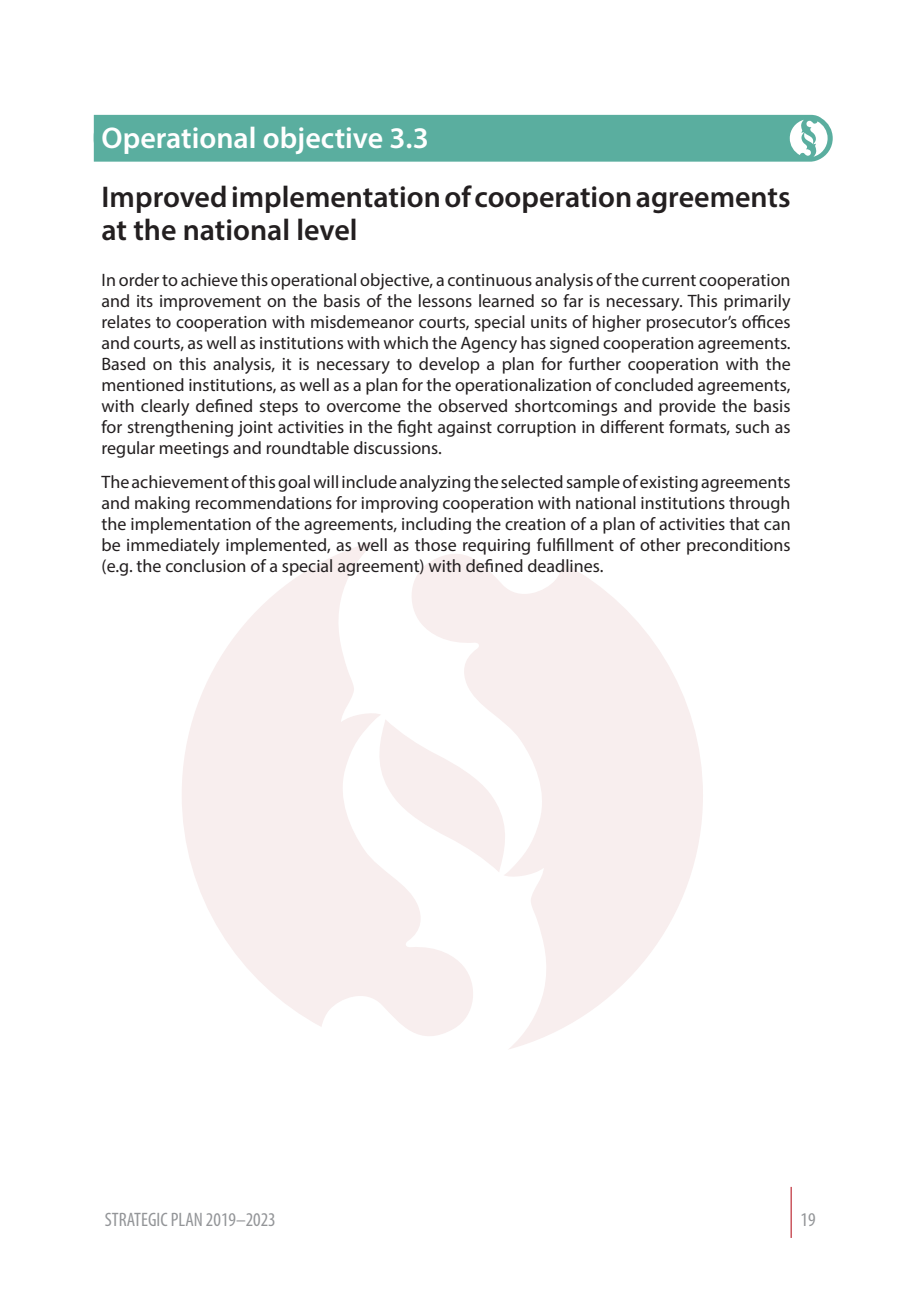
<style>
.page{position:relative;width:906px;height:1289px;background:#fff}
.page>*{position:absolute;margin:0;border:0;box-sizing:border-box;transform-origin:0 0}
.naslov_2-2{font:600 30px/33px "Myriad Pro";color:#231f20}
.naslov_2{font:600 30px "Myriad Pro";color:#fff}
.t1{font:condensed 19.5px "Myriad Pro";color:#939598}
.osnovni_tekst{font:18px/21px "Myriad Pro";color:#231f20;text-align:justify}
</style>
<div class="page">
<hr style="left:790px;top:1186px;width:1px;height:51px;background:#b50e1a">
<svg style="left:182px;top:541px;width:521px;height:508px;fill:#f8eeee"></svg>
<div style="left:94px;top:115px;width:738px;height:47px;background:#5aae9f"></div>
<p class="naslov_2" style="left:102px;top:119px;width:329px">Operational objective 3.3</p>
<p class="naslov_2-2" style="left:102px;top:179px;width:690px">Improved implementation of cooperation agreements at the national level</p>
<p class="osnovni_tekst" style="left:102px;top:269px;width:690px">In order to achieve this operational objective, a continuous analysis of the current cooperation and its improvement on the basis of the lessons learned so far is necessary. This primarily relates to cooperation with misdemeanor courts, special units of higher prosecutor’s offices and courts, as well as institutions with which the Agency has signed cooperation agreements.<br>Based on this analysis, it is necessary to develop a plan for further cooperation with the mentioned institutions, as well as a plan for the operationalization of concluded agreements, with clearly defined steps to overcome the observed shortcomings and provide the basis for strengthening joint activities in the fight against corruption in different formats, such as regular meetings and roundtable discussions.</p>
<p class="osnovni_tekst" style="left:102px;top:471px;width:690px">The achievement of this goal will include analyzing the selected sample of existing agreements and making recommendations for improving cooperation with national institutions through the implementation of the agreements, including the creation of a plan of activities that can be immediately implemented, as well as those requiring fulfillment of other preconditions (e.g. the conclusion of a special agreement) with defined deadlines.</p>
<p class="t1" style="left:105px;top:1208px;width:172px">STRATEGIC PLAN 2019–2023</p>
<p class="t1" style="left:800px;top:1208px;width:17px">19</p>
</div>
